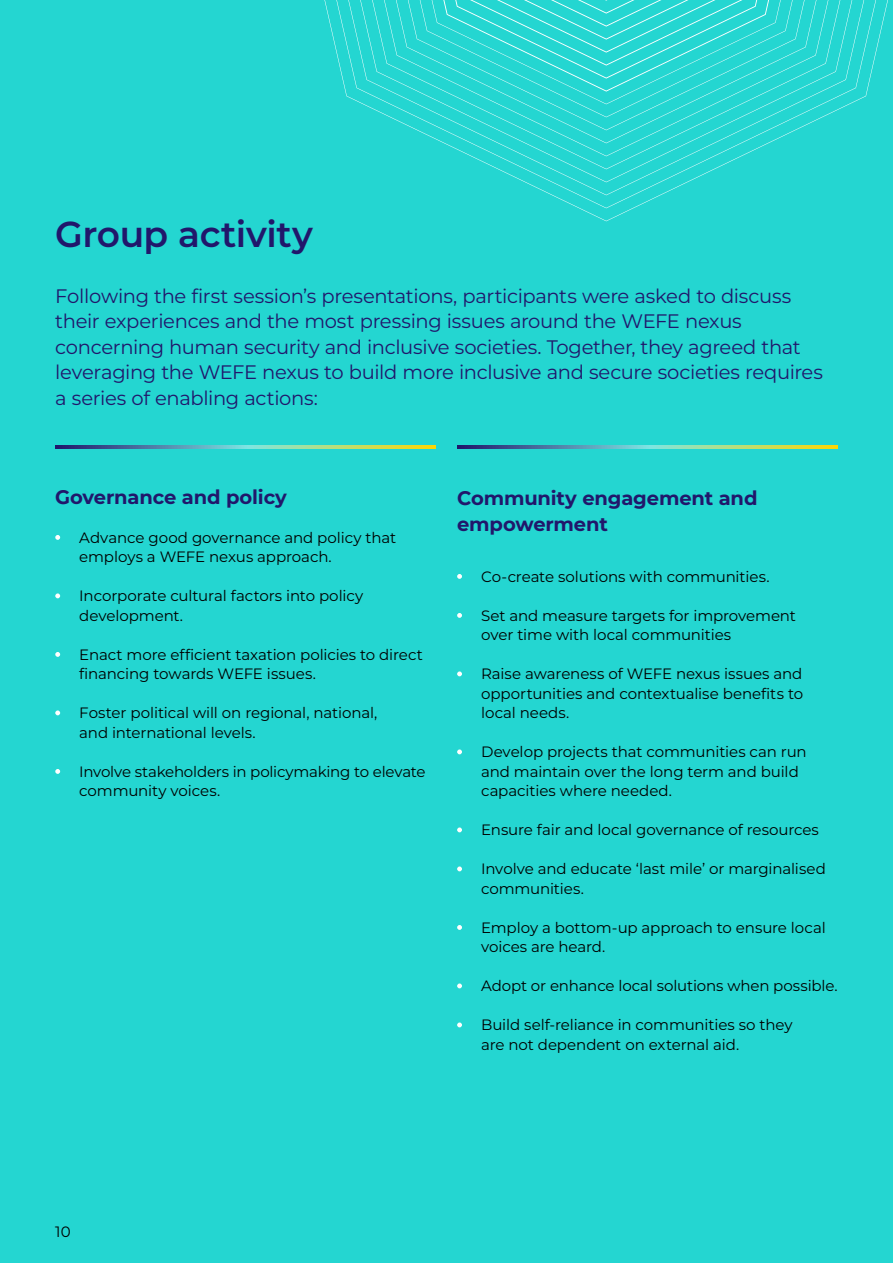
<style>
.page{position:relative;width:893px;height:1263px;background:#24d6d1}
.page>*{position:absolute;margin:0;border:0;box-sizing:border-box;transform-origin:0 0}
.t1{font:100 36px "Montserrat";letter-spacing:-.01em;color:#21176b}
.t2{font:19.5px/25.5px "Montserrat";letter-spacing:-.015em;color:#21176b}
.t3{font:700 19.5px/25.5px "Montserrat";letter-spacing:-.005em;color:#21176b}
.t4{font:15px/19.5px "Montserrat";letter-spacing:-.005em;color:#000}
</style>
<div class="page">
<svg style="left:324px;top:0;width:564px;height:221px"></svg>
<svg style="left:55px;top:535px;width:5px;height:5px"></svg>
<svg style="left:55px;top:593px;width:5px;height:5px"></svg>
<svg style="left:55px;top:652px;width:5px;height:5px"></svg>
<svg style="left:55px;top:710px;width:5px;height:5px"></svg>
<svg style="left:55px;top:769px;width:5px;height:5px"></svg>
<svg style="left:457px;top:574px;width:5px;height:5px"></svg>
<svg style="left:457px;top:613px;width:5px;height:5px"></svg>
<svg style="left:457px;top:671px;width:5px;height:5px"></svg>
<svg style="left:457px;top:749px;width:5px;height:5px"></svg>
<svg style="left:457px;top:827px;width:5px;height:5px"></svg>
<svg style="left:457px;top:866px;width:5px;height:5px"></svg>
<svg style="left:457px;top:925px;width:5px;height:5px"></svg>
<svg style="left:457px;top:983px;width:5px;height:5px"></svg>
<svg style="left:457px;top:1022px;width:5px;height:5px"></svg>
<svg style="left:55px;top:445px;width:381px;height:3px"></svg>
<svg style="left:457px;top:445px;width:381px;height:3px"></svg>
<h1 class="t1" style="left:55px;top:210px;width:259px">Group activity</h1>
<p class="t2" style="left:55px;top:283px;width:769px">Following the first session’s presentations, participants were asked to discuss their experiences and the most pressing issues around the WEFE nexus concerning human security and inclusive societies. Together, they agreed that leveraging the WEFE nexus to build more inclusive and secure societies requires a series of enabling actions:</p>
<h2 class="t3" style="left:55px;top:483px;width:233px">Governance and policy</h2>
<p class="t4" style="left:79px;top:527px;width:318px">Advance good governance and policy that employs a WEFE nexus approach.</p>
<p class="t4" style="left:79px;top:586px;width:285px">Incorporate cultural factors into policy development.</p>
<p class="t4" style="left:79px;top:644px;width:345px">Enact more efficient taxation policies to direct financing towards WEFE issues.</p>
<p class="t4" style="left:79px;top:703px;width:300px">Foster political will on regional, national, and international levels.</p>
<p class="t4" style="left:79px;top:761px;width:348px">Involve stakeholders in policymaking to elevate community voices.</p>
<h2 class="t3" style="left:457px;top:485px;width:302px">Community engagement and empowerment</h2>
<p class="t4" style="left:481px;top:566px;width:290px">Co-create solutions with communities.</p>
<p class="t4" style="left:481px;top:605px;width:316px">Set and measure targets for improvement over time with local communities</p>
<p class="t4" style="left:481px;top:664px;width:324px;text-align:justify">Raise awareness of WEFE nexus issues and opportunities and contextualise benefits to local needs.</p>
<p class="t4" style="left:481px;top:742px;width:327px">Develop projects that communities can run and maintain over the long term and build capacities where needed.</p>
<p class="t4" style="left:481px;top:820px;width:339px">Ensure fair and local governance of resources</p>
<p class="t4" style="left:481px;top:859px;width:346px">Involve and educate ‘last mile’ or marginalised communities.</p>
<p class="t4" style="left:481px;top:917px;width:346px">Employ a bottom-up approach to ensure local voices are heard.</p>
<p class="t4" style="left:481px;top:976px;width:358px">Adopt or enhance local solutions when possible.</p>
<p class="t4" style="left:481px;top:1015px;width:313px">Build self-reliance in communities so they are not dependent on external aid.</p>
<p class="t4" style="left:55px;top:1222px;width:17px">10</p>
</div>
